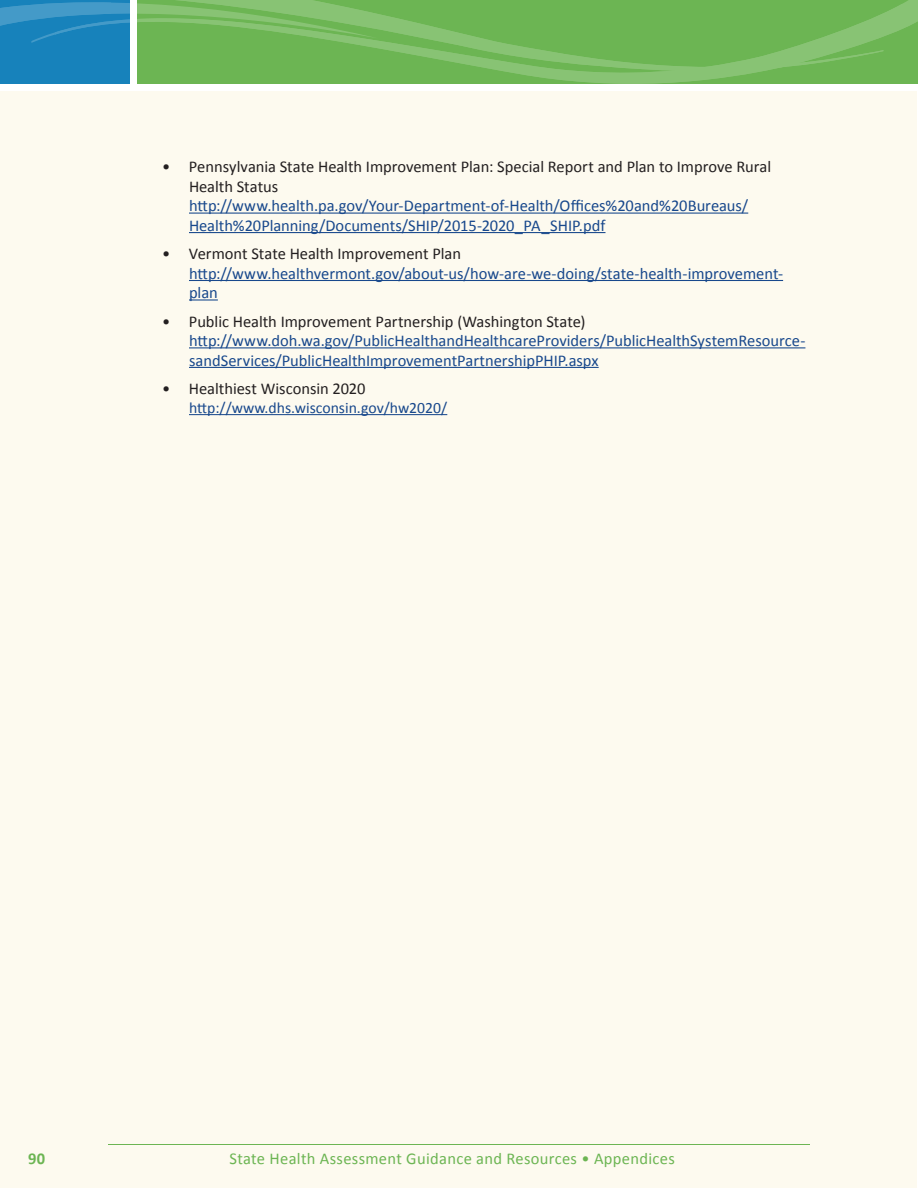
<style>
.page{position:relative;width:918px;height:1188px;background:#fff}
.page>*{position:absolute;margin:0;border:0;box-sizing:border-box;transform-origin:0 0}
.Figure_Bullets{font:16.5px/19.5px "Calibri";letter-spacing:-.005em;color:#18488c}
.t1{font:16.5px "Calibri";letter-spacing:.02em;color:#6cb553}
.Figure_Bullets-2{font:16.5px "Calibri";letter-spacing:-.005em;color:#231f20}
.t2{font:700 16.5px "Calibri";color:#6cb553}
.Figure_Bullets-3{font:15.75px "Calibri";color:#18488c}
.s1{color:#231f20}
</style>
<div class="page">
<div style="left:0;top:91px;width:917px;height:1097px;background:#fdfaef"></div>
<div style="left:0;top:0;width:130px;height:84px;background:#1782bb"></div>
<svg style="left:31px;top:0;width:887px;height:43px;background:#67b25e"></svg>
<svg style="left:55px;top:4px;width:863px;height:80px;background:#6db560"></svg>
<svg style="left:31px;top:1px;width:347px;height:37px;background:#71b672"></svg>
<svg style="left:0;top:2px;width:110px;height:29px;fill:#3f98c7"></svg>
<hr style="left:108px;top:1144px;width:702px;height:1px;background:#6cb553">
<hr style="left:189px;top:213px;width:559px;height:1px;background:#18488c">
<hr style="left:189px;top:232px;width:417px;height:1px;background:#18488c">
<hr style="left:189px;top:280px;width:594px;height:1px;background:#18488c">
<hr style="left:189px;top:299px;width:29px;height:2px;background:#18488c">
<hr style="left:189px;top:347px;width:616px;height:1px;background:#18488c">
<hr style="left:189px;top:367px;width:410px;height:1px;background:#18488c">
<hr style="left:189px;top:414px;width:258px;height:1px;background:#18488c">
<p class="Figure_Bullets" style="left:189px;top:156px;width:584px;text-indent:-27px"><span class="s1">• Pennsylvania State Health Improvement Plan: Special Report and Plan to Improve Rural Health Status </span>http://www.health.pa.gov/Your-Department-of-Health/Offices%20and%20Bureaus/ Health%20Planning/Documents/SHIP/2015-2020_PA_SHIP.pdf</p>
<p class="Figure_Bullets" style="left:189px;top:243px;width:596px;text-indent:-27px"><span class="s1">• Vermont State Health Improvement Plan </span>http://www.healthvermont.gov/about-us/how-are-we-doing/state-health-improvement&shy;plan</p>
<p class="Figure_Bullets" style="left:189px;top:311px;width:618px;text-indent:-27px"><span class="s1">• Public Health Improvement Partnership (Washington State) </span>http://www.doh.wa.gov/PublicHealthandHealthcareProviders/PublicHealthSystemResource&shy;sandServices/PublicHealthImprovementPartnershipPHIP.aspx</p>
<p class="Figure_Bullets-2" style="left:162px;top:378px;width:205px">• Healthiest Wisconsin 2020</p>
<p class="Figure_Bullets-3" style="left:189px;top:398px;width:260px">http://www.dhs.wisconsin.gov/hw2020/</p>
<p class="t2" style="left:28px;top:1148px;width:19px">90</p>
<p class="t1" style="left:230px;top:1148px;width:447px">State Health Assessment Guidance and Resources • Appendices</p>
</div>
